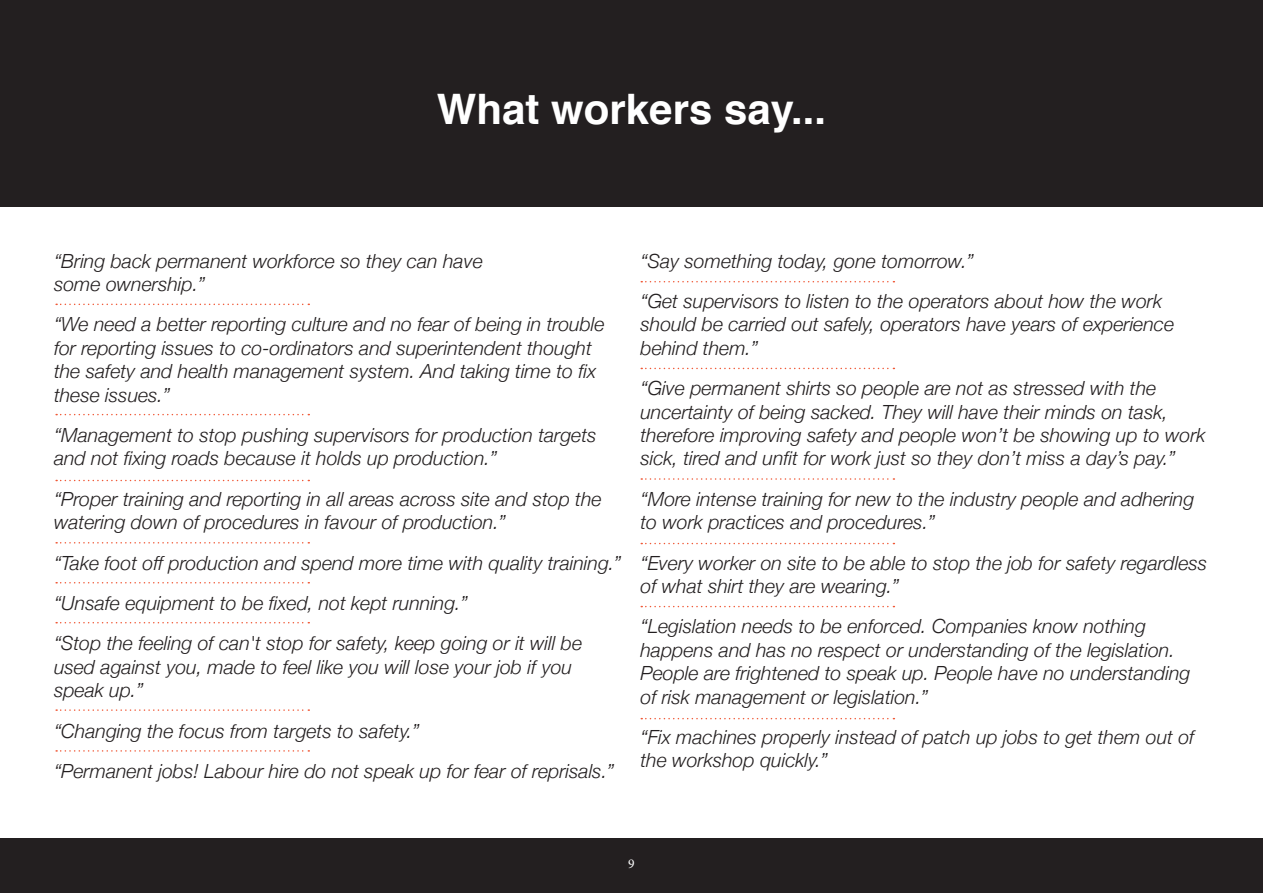
<style>
.page{position:relative;width:1263px;height:893px;background:#fff}
.page>*{position:absolute;margin:0;border:0;box-sizing:border-box;transform-origin:0 0}
.t1{font:700 42px "Helvetica";color:#fff}
.t2{font:italic 300 19.5px/23.4px "Helvetica Neue";color:#231f20}
.t3{font:13.5px "Minion Pro";color:#fff}
</style>
<div class="page">
<div style="left:0;top:0;width:1263px;height:206px;background:#231f20"></div>
<div style="left:0;top:839px;width:1263px;height:54px;background:#231f20"></div>
<svg style="left:56px;top:304px;width:253px;height:1px"></svg>
<svg style="left:641px;top:281px;width:253px;height:1px"></svg>
<svg style="left:641px;top:368px;width:253px;height:1px"></svg>
<svg style="left:641px;top:478px;width:253px;height:2px"></svg>
<svg style="left:641px;top:543px;width:253px;height:1px"></svg>
<svg style="left:641px;top:606px;width:253px;height:1px"></svg>
<svg style="left:641px;top:718px;width:253px;height:1px"></svg>
<svg style="left:56px;top:414px;width:253px;height:1px"></svg>
<svg style="left:56px;top:480px;width:253px;height:1px"></svg>
<svg style="left:56px;top:542px;width:253px;height:1px"></svg>
<svg style="left:56px;top:582px;width:253px;height:1px"></svg>
<svg style="left:56px;top:622px;width:253px;height:1px"></svg>
<svg style="left:56px;top:709px;width:253px;height:2px"></svg>
<svg style="left:56px;top:750px;width:253px;height:2px"></svg>
<h1 class="t1" style="left:437px;top:75px;width:391px">What workers say...</h1>
<p class="t2" style="left:54px;top:248px;width:430px">“Bring back permanent workforce so they can have some ownership.”</p>
<p class="t2" style="left:54px;top:311px;width:552px">“We need a better reporting culture and no fear of being in trouble for reporting issues to co-ordinators and superintendent thought the safety and health management system. And taking time to fix these issues.”</p>
<p class="t2" style="left:54px;top:422px;width:544px">“Management to stop pushing supervisors for production targets and not fixing roads because it holds up production.”</p>
<p class="t2" style="left:54px;top:486px;width:549px">“Proper training and reporting in all areas across site and stop the watering down of procedures in favour of production.”</p>
<p class="t2" style="left:54px;top:541px;width:569px;line-height:40.3px">“Take foot off production and spend more time with quality training.” “Unsafe equipment to be fixed, not kept running.”<br>“Stop the feeling of can't stop for safety, keep going or it will be</p>
<p class="t2" style="left:54px;top:654px;width:519px">used against you, made to feel like you will lose your job if you speak up.”</p>
<p class="t2" style="left:54px;top:709px;width:562px;line-height:40.3px">“Changing the focus from targets to safety.”<br>“Permanent jobs! Labour hire do not speak up for fear of reprisals.”</p>
<p class="t2" style="left:640px;top:239px;width:523px;line-height:40.3px">“Say something today, gone tomorrow.”<br>“Get supervisors to listen to the operators about how the work</p>
<p class="t2" style="left:640px;top:311px;width:535px">should be carried out safely, operators have years of experience behind them.”</p>
<p class="t2" style="left:640px;top:375px;width:566px">“Give permanent shirts so people are not as stressed with the uncertainty of being sacked. They will have their minds on task, therefore improving safety and people won’t be showing up to work sick, tired and unfit for work just so they don’t miss a day’s pay.”</p>
<p class="t2" style="left:640px;top:486px;width:555px">“More intense training for new to the industry people and adhering to work practices and procedures.”</p>
<p class="t2" style="left:640px;top:550px;width:568px">“Every worker on site to be able to stop the job for safety regardless of what shirt they are wearing.”</p>
<p class="t2" style="left:640px;top:613px;width:551px">“Legislation needs to be enforced. Companies know nothing happens and has no respect or understanding of the legislation.<br>People are frightened to speak up. People have no understanding of risk management or legislation.”</p>
<p class="t2" style="left:640px;top:724px;width:555px">“Fix machines properly instead of patch up jobs to get them out of the workshop quickly.”</p>
<p class="t3" style="left:628px;top:854px;width:8px">9</p>
</div>
